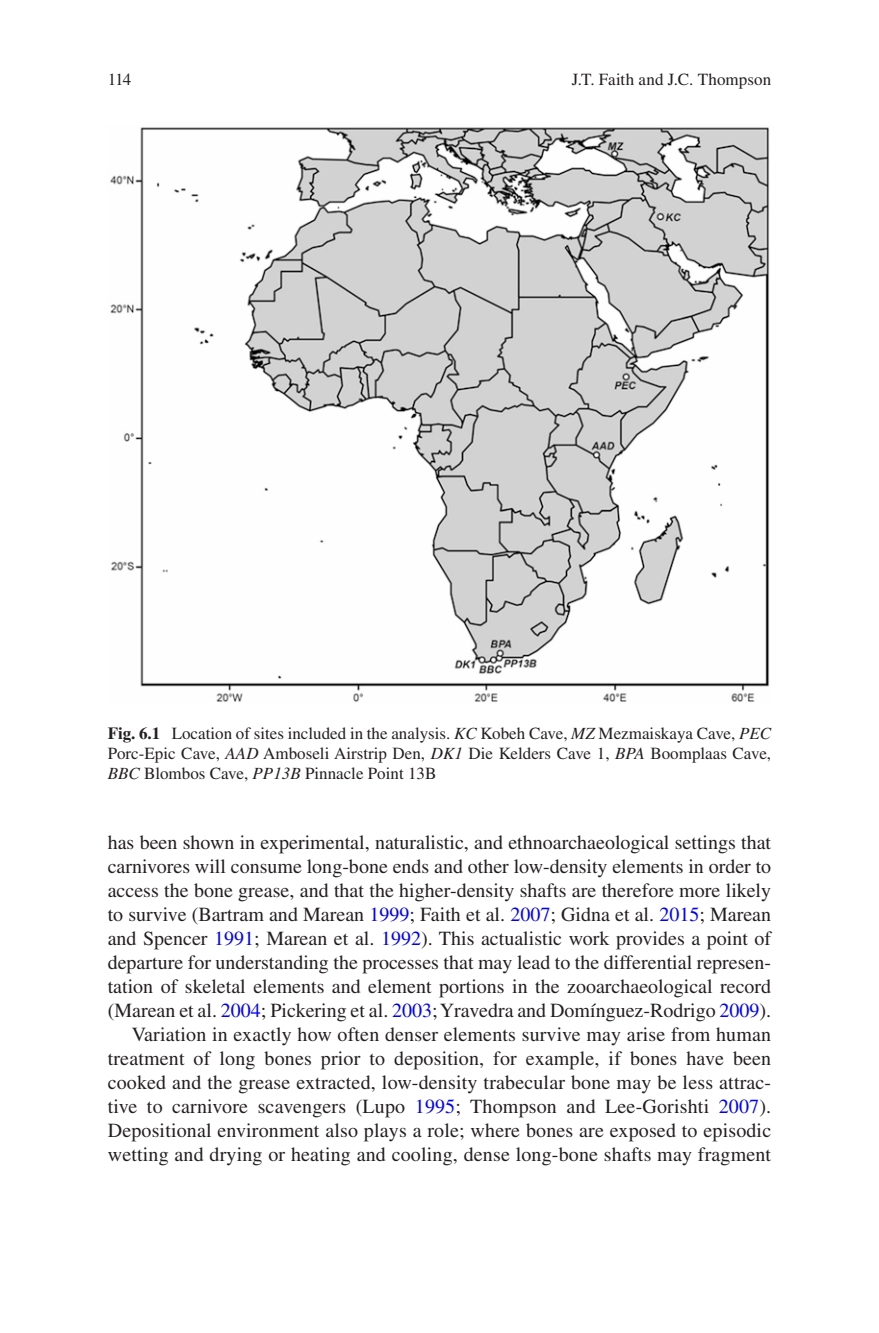
<style>
.page{position:relative;width:879px;height:1333px;background:#fff}
.page>*{position:absolute;margin:0;border:0;box-sizing:border-box;transform-origin:0 0}
.t1{font:20px/24px "Fgvcwm Times LT Std";color:#231f20;text-align:right}
.t2{font:17px/20px "Fgvcwm Times LT Std";color:#231f20;text-align:justify}
.t3{font:17px "Hkdkcw Times LT Std";letter-spacing:.005em;color:#231f20}
.s1{font-family:"Tbslpb Times LT Std";font-weight:700}
.s2{font-family:"Qjxcql Times LT Std";font-style:italic}
.s3{color:#0000fa}
</style>
<div class="page">
<img style="left:110px;top:127px;width:660px;height:575px">
<p class="t2" style="left:108px;top:69px;width:25px">114</p>
<p class="t3" style="left:572px;top:70px;width:201px">J.T. Faith and J.C. Thompson</p>
<p class="t2" style="left:108px;top:722px;width:665px"><span class="s1">Fig. 6.1</span> Location of sites included in the analysis. <span class="s2">KC</span> Kobeh Cave, <span class="s2">MZ</span> Mezmaiskaya Cave, <span class="s2">PEC </span>Porc-Epic Cave, <span class="s2">AAD</span> Amboseli Airstrip Den, <span class="s2">DK1</span> Die Kelders Cave 1, <span class="s2">BPA</span> Boomplaas Cave, <span class="s2">BBC</span> Blombos Cave, <span class="s2">PP13B</span> Pinnacle Point 13B</p>
<p class="t1" style="left:108px;top:830px;width:665px">has been shown in experimental, naturalistic, and ethnoarchaeological settings that carnivores will consume long-bone ends and other low-density elements in order to access the bone grease, and that the higher-density shafts are therefore more likely to survive (Bartram and Marean <span class="s3">1999</span>; Faith et al. <span class="s3">2007</span>; Gidna et al. <span class="s3">2015</span>; Marean and Spencer <span class="s3">1991</span>; Marean et al. <span class="s3">1992</span>). This actualistic work provides a point of departure for understanding the processes that may lead to the differential represen&shy;tation of skeletal elements and element portions in the zooarchaeological record (Marean et al. <span class="s3">2004</span>; Pickering et al. <span class="s3">2003</span>; Yravedra and Domínguez-Rodrigo <span class="s3">2009</span>).<br>Variation in exactly how often denser elements survive may arise from human treatment of long bones prior to deposition, for example, if bones have been cooked and the grease extracted, low-density trabecular bone may be less attrac&shy;tive to carnivore scavengers (Lupo <span class="s3">1995</span>; Thompson and Lee-Gorishti <span class="s3">2007</span>).<br>Depositional environment also plays a role; where bones are exposed to episodic wetting and drying or heating and cooling, dense long-bone shafts may fragment</p>
</div>
